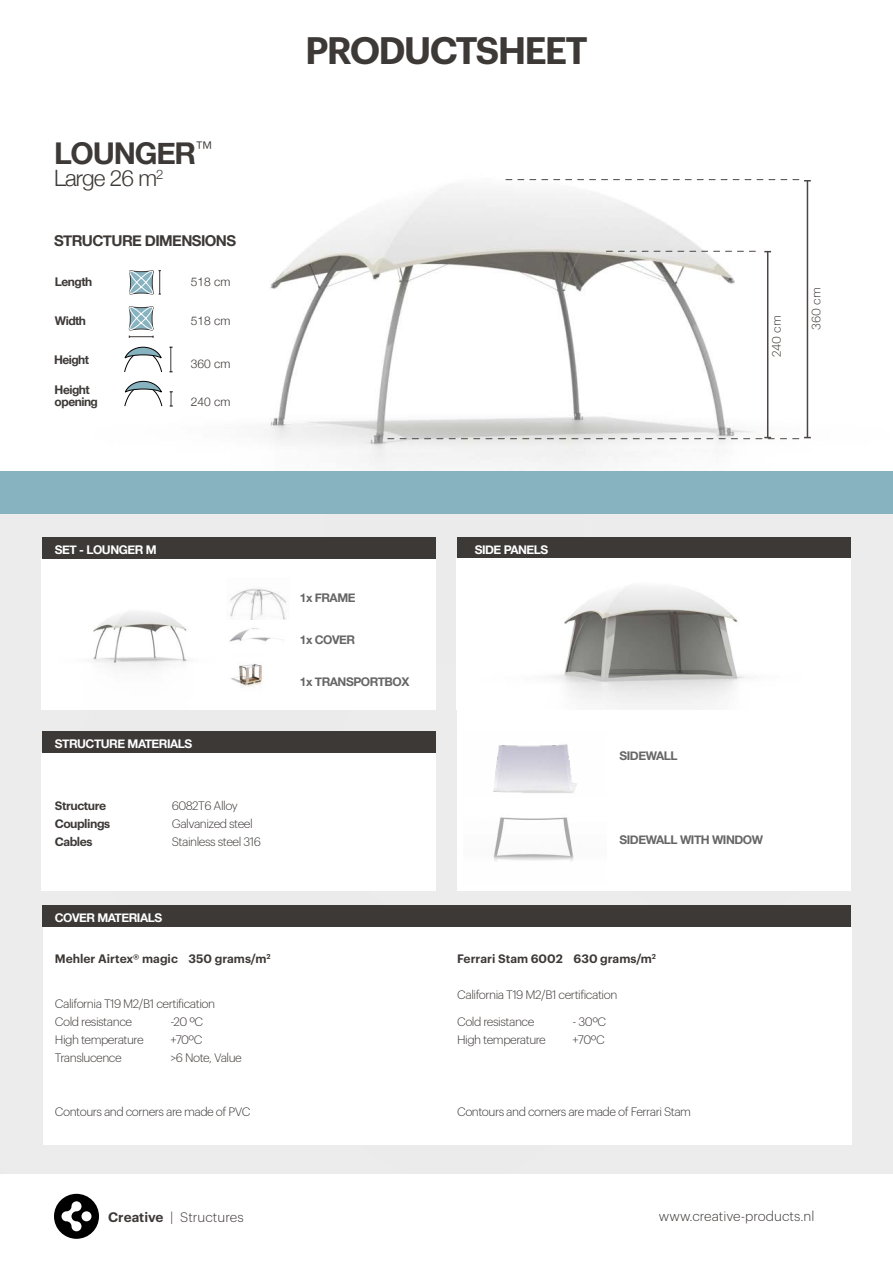
<style>
.page{position:relative;width:893px;height:1263px;background:#fff}
.page>*{position:absolute;margin:0;border:0;box-sizing:border-box;transform-origin:0 0}
.t1{font:600 37.5px "Graphik";letter-spacing:-.05em;color:#3d3937}
.t2{font:700 30px "Helvetica Neue";letter-spacing:-.04em;color:#3d3937}
.t3{font:300 22.5px "Helvetica Neue";letter-spacing:-.04em;color:#3d3937}
.t4{font:700 15px "Helvetica Neue";letter-spacing:-.04em;color:#3d3937}
.t5{font:300 13.5px "Graphik";color:#3d3937}
.t6{font:300 12px/18px "Graphik";letter-spacing:-.04em;color:#3d3937}
.t7{font:600 12px "Graphik";color:#3d3937}
.t8{font:700 12px "Helvetica Neue";letter-spacing:-.04em;color:#fff}
.t9{font:700 12px "Helvetica Neue";letter-spacing:-.04em;color:#666}
.t10{font:700 12px/12.1px "Helvetica Neue";letter-spacing:-.04em;color:#3d3937}
.t11{font:300 12px "Helvetica Neue";color:#3d3937}
.t12{font:600 12px "Graphik";letter-spacing:-.04em;color:#3d3937}
.s1{font-style:inherit}
.s2{font-weight:600}
</style>
<div class="page">
<div style="left:0;top:513px;width:893px;height:661px;background:#edecec"></div>
<div style="left:43px;top:927px;width:809px;height:217px;background:#fff"></div>
<div style="left:42px;top:752px;width:394px;height:139px;background:#fff"></div>
<img style="left:140px;top:179px;width:671px;height:291px">
<svg style="left:54px;top:1194px;width:45px;height:45px"></svg>
<hr style="left:767px;top:252px;width:1px;height:186px;background:#4b4643">
<hr style="left:807px;top:181px;width:1px;height:257px;background:#4b4643">
<svg style="left:506px;top:179px;width:305px;height:2px"></svg>
<svg style="left:388px;top:437px;width:423px;height:2px"></svg>
<svg style="left:606px;top:251px;width:149px;height:1px"></svg>
<div style="left:0;top:471px;width:893px;height:42px;background:#87b3c0"></div>
<svg style="left:124px;top:381px;width:38px;height:26px"></svg>
<svg style="left:170px;top:392px;width:3px;height:15px"></svg>
<svg style="left:124px;top:347px;width:38px;height:25px"></svg>
<svg style="left:169px;top:347px;width:4px;height:26px"></svg>
<svg style="left:128px;top:305px;width:27px;height:33px"></svg>
<svg style="left:129px;top:270px;width:32px;height:26px"></svg>
<div style="left:457px;top:548px;width:393px;height:343px;background:#fff"></div>
<div style="left:457px;top:537px;width:393px;height:21px;background:#3d3937"></div>
<div style="left:42px;top:558px;width:394px;height:152px;background:#fff"></div>
<img style="left:93px;top:611px;width:95px;height:58px">
<div style="left:42px;top:731px;width:394px;height:21px;background:#3d3937"></div>
<div style="left:42px;top:905px;width:809px;height:22px;background:#3d3937"></div>
<img style="left:231px;top:674px;width:31px;height:13px">
<img style="left:229px;top:588px;width:57px;height:86px">
<img style="left:550px;top:586px;width:195px;height:123px">
<img style="left:493px;top:744px;width:84px;height:49px">
<img style="left:492px;top:817px;width:82px;height:44px">
<div style="left:42px;top:537px;width:394px;height:21px;background:#3d3937"></div>
<h2 class="t2" style="left:54px;top:129px;width:160px">LOUNGER<sup>™</sup></h2>
<h3 class="t3" style="left:54px;top:160px;width:111px">Large 26 m<sup>2</sup></h3>
<p class="t4" style="left:54px;top:229px;width:184px">STRUCTURE DIMENSIONS</p>
<p class="t10" style="left:55px;top:276px;width:39px">Length</p>
<p class="t11" style="left:191px;top:272px;width:41px">518 cm</p>
<p class="t10" style="left:55px;top:315px;width:33px">Width</p>
<p class="t11" style="left:191px;top:311px;width:41px">518 cm</p>
<p class="t10" style="left:54px;top:354px;width:37px">Height</p>
<p class="t11" style="left:191px;top:354px;width:41px">360 cm</p>
<p class="t10" style="left:55px;top:384px;width:45px">Height opening</p>
<p class="t11" style="left:191px;top:392px;width:41px">240 cm</p>
<h1 class="t1" style="left:305px;top:22px;width:284px">PRODUCTSHEET</h1>
<p class="t6" style="left:767px;top:357px;width:43px;rotate:-90deg">240 cm</p>
<p class="t6" style="left:806px;top:330px;width:44px;rotate:-90deg">360 cm</p>
<p class="t8" style="left:55px;top:540px;width:103px">SET - LOUNGER M</p>
<p class="t8" style="left:55px;top:734px;width:139px">STRUCTURE MATERIALS</p>
<p class="t12" style="left:55px;top:796px;width:53px">Structure</p>
<p class="t6" style="left:172px;top:796px;width:68px">6082T6 Alloy</p>
<p class="t12" style="left:55px;top:814px;width:57px">Couplings</p>
<p class="t6" style="left:172px;top:814px;width:82px">Galvanized steel</p>
<p class="t7" style="left:55px;top:832px;width:39px">Cables</p>
<p class="t6" style="left:172px;top:832px;width:91px">Stainless steel 316</p>
<p class="t8" style="left:55px;top:908px;width:109px">COVER MATERIALS</p>
<p class="t7" style="left:55px;top:949px;width:217px">Mehler Airtex<span class="s1">®</span> magic 350 grams/m<sup>2</sup></p>
<p class="t6" style="left:55px;top:994px;width:162px">California T19 M2/B1 certification<br>Cold resistance</p>
<p class="t6" style="left:170px;top:1012px;width:35px">-20 ºC</p>
<p class="t6" style="left:55px;top:1030px;width:90px">High temperature</p>
<p class="t6" style="left:170px;top:1030px;width:34px">+70ºC</p>
<p class="t6" style="left:55px;top:1048px;width:68px">Translucence</p>
<p class="t6" style="left:170px;top:1048px;width:73px">&gt;6 Note, Value</p>
<p class="t6" style="left:55px;top:1102px;width:197px">Contours and corners are made of PVC</p>
<p class="t9" style="left:300px;top:588px;width:57px">1x FRAME</p>
<p class="t9" style="left:300px;top:630px;width:57px">1x COVER</p>
<p class="t9" style="left:300px;top:672px;width:111px">1x TRANSPORTBOX</p>
<p class="t5" style="left:108px;top:1207px;width:137px"><span class="s2">Creative</span> | Structures</p>
<p class="t8" style="left:475px;top:540px;width:75px">SIDE PANELS</p>
<p class="t9" style="left:620px;top:746px;width:60px">SIDEWALL</p>
<p class="t9" style="left:620px;top:830px;width:145px">SIDEWALL WITH WINDOW</p>
<p class="t7" style="left:457px;top:949px;width:200px">Ferrari Stam 6002 630 grams/m<sup>2</sup></p>
<p class="t6" style="left:457px;top:985px;width:162px">California T19 M2/B1 certification</p>
<p class="t6" style="left:457px;top:1012px;width:79px">Cold resistance</p>
<p class="t6" style="left:573px;top:1012px;width:35px">- 30ºC</p>
<p class="t6" style="left:457px;top:1030px;width:90px">High temperature</p>
<p class="t6" style="left:573px;top:1030px;width:34px">+70ºC</p>
<p class="t6" style="left:457px;top:1102px;width:235px">Contours and corners are made of Ferrari Stam</p>
<p class="t5" style="left:659px;top:1206px;width:157px">www.creative-products.nl</p>
</div>
